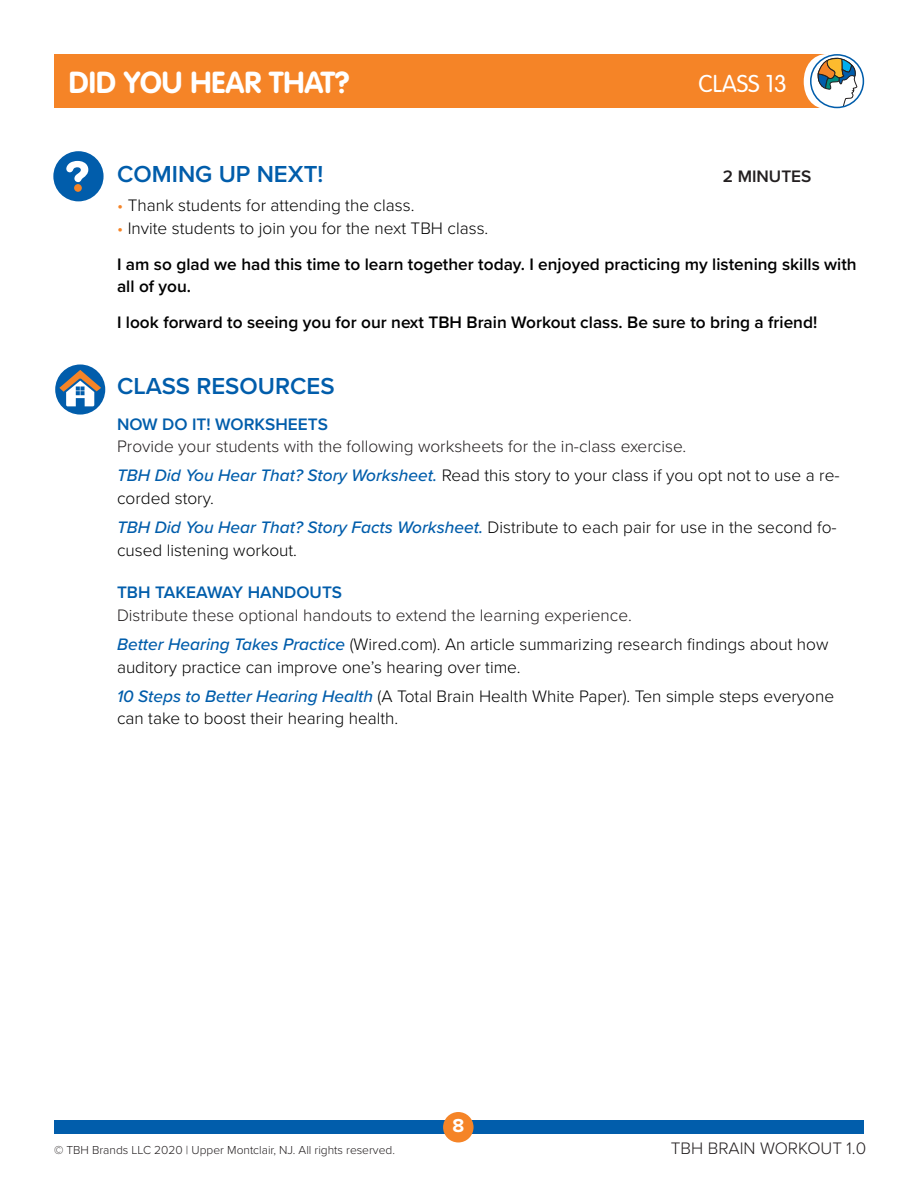
<style>
.page{position:relative;width:918px;height:1188px;background:#fff}
.page>*{position:absolute;margin:0;border:0;box-sizing:border-box;transform-origin:0 0}
.Activity{font:700 30px "VAG Rounded";color:#fff}
.t1{font:600 24px "Proxima Nova";color:#015dab}
.Activity-2{font:300 24px "VAG Rounded";color:#fff}
.t2{font:700 19.5px "Proxima Nova";color:#fff}
.List_Paragraph{font:300 17.25px/22.5px "Proxima Nova";color:#000}
.t3{font:600 17.25px/22.5px "Proxima Nova";color:#000}
.List_Paragraph-2{font:300 17.25px "Proxima Nova";color:#231f20}
.t4{font:600 17.25px "Proxima Nova";color:#015dab}
.t5{font:600 17.25px "Proxima Nova";color:#231f20}
.Copyright{font:300 12px "Proxima Nova";color:#231f20}
.s1{color:#f58427}
.s2{font-weight:500;font-style:italic;color:#015dab}
</style>
<div class="page">
<div style="left:53px;top:151px;width:51px;height:50px;background:#015dab;border-radius:50%"></div>
<svg style="left:66px;top:161px;width:22px;height:21px"></svg>
<div style="left:74px;top:184px;width:8px;height:8px;background:#f58427;border-radius:50%"></div>
<svg style="left:55px;top:365px;width:50px;height:50px"></svg>
<svg style="left:59px;top:370px;width:42px;height:36px"></svg>
<div style="left:54px;top:1120px;width:810px;height:14px;background:#015dab"></div>
<div style="left:443px;top:1112px;width:31px;height:30px;background:#f58427;border-radius:50%"></div>
<div style="left:54px;top:54px;width:775px;height:54px;background:#f58427"></div>
<svg style="left:804px;top:54px;width:53px;height:55px"></svg>
<div style="left:810px;top:54px;width:54px;height:54px;border:2px solid #015dab;border-radius:50%"></div>
<p class="Activity" style="left:69px;top:65px;width:282px">DID YOU HEAR THAT?</p>
<p class="Activity-2" style="left:698px;top:70px;width:90px">CLASS 13</p>
<p class="t1" style="left:117px;top:156px;width:208px">COMING UP NEXT!</p>
<p class="t5" style="left:723px;top:163px;width:90px">2 MINUTES</p>
<p class="List_Paragraph" style="left:117px;top:193px;width:299px"><span class="s1">•</span> Thank students for attending the class.</p>
<p class="List_Paragraph" style="left:117px;top:216px;width:373px"><span class="s1">•</span> Invite students to join you for the next TBH class.</p>
<p class="t3" style="left:117px;top:252px;width:741px">I am so glad we had this time to learn together today. I enjoyed practicing my listening skills with all of you.</p>
<p class="t3" style="left:117px;top:311px;width:702px">I look forward to seeing you for our next TBH Brain Workout class. Be sure to bring a friend!</p>
<p class="t1" style="left:117px;top:368px;width:219px">CLASS RESOURCES</p>
<p class="t4" style="left:117px;top:411px;width:212px">NOW DO IT! WORKSHEETS</p>
<p class="List_Paragraph-2" style="left:117px;top:433px;width:571px">Provide your students with the following worksheets for the in-class exercise.</p>
<p class="List_Paragraph" style="left:117px;top:463px;width:724px"><span class="s2">TBH Did You Hear That? Story Worksheet.</span> Read this story to your class if you opt not to use a re&shy;corded story.</p>
<p class="List_Paragraph" style="left:117px;top:515px;width:721px"><span class="s2">TBH Did You Hear That? Story Facts Worksheet.</span> Distribute to each pair for use in the second fo&shy;cused listening workout.</p>
<p class="t4" style="left:117px;top:580px;width:227px">TBH TAKEAWAY HANDOUTS</p>
<p class="List_Paragraph-2" style="left:117px;top:602px;width:516px">Distribute these optional handouts to extend the learning experience.</p>
<p class="List_Paragraph" style="left:117px;top:632px;width:713px"><span class="s2">Better Hearing Takes Practice</span> (Wired.com). An article summarizing research findings about how auditory practice can improve one’s hearing over time.</p>
<p class="List_Paragraph" style="left:117px;top:684px;width:719px"><span class="s2">10 Steps to Better Hearing Health</span> (A Total Brain Health White Paper). Ten simple steps everyone can take to boost their hearing health.</p>
<p class="Copyright" style="left:54px;top:1141px;width:342px">© TBH Brands LLC 2020 | Upper Montclair, NJ. All rights reserved.</p>
<p class="t2" style="left:452px;top:1111px;width:13px">8</p>
<p class="List_Paragraph-2" style="left:671px;top:1135px;width:197px">TBH BRAIN WORKOUT 1.0</p>
</div>
